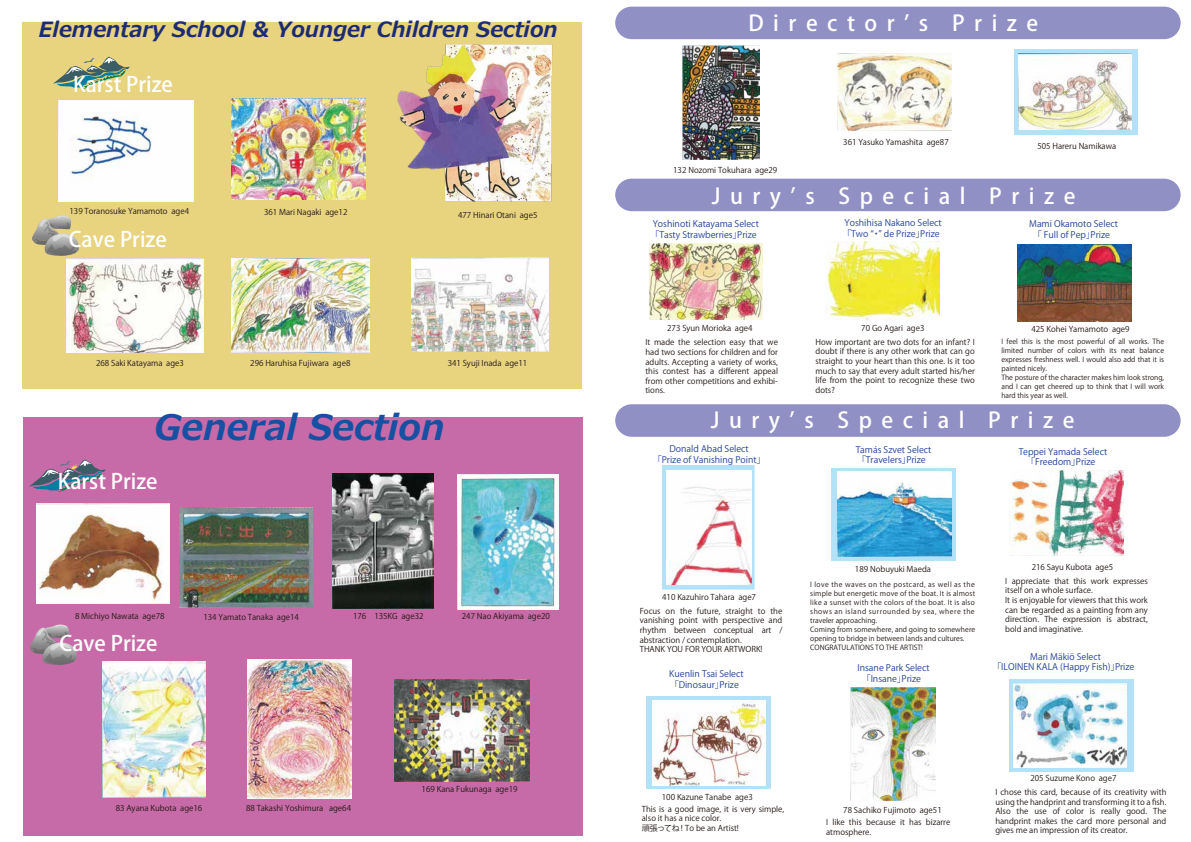
<style>
.page{position:relative;width:1191px;height:842px;background:#fff}
.page>*{position:absolute;margin:0;border:0;box-sizing:border-box;transform-origin:0 0}
.t1{font:italic 700 35px "Meiryo";color:#1650a2}
.t2{font:500 21.6px "Koz Go Pro";letter-spacing:.44em;color:#fff}
.t3{font:italic 700 21px "Meiryo";color:#1c2c73}
.t4{font:500 21px "Koz Go Pro";color:#fff}
.t5{font:9px/10.8px "Koz Go Pro";color:#224198;text-align:center}
.t6{font:8px/9.6px "Koz Go Pro";color:#221815}
.t7{font:7px/9px "Koz Go Pro";letter-spacing:.025em;color:#221815}
.t8{font:7px/9px "Koz Go Pro";color:#221815}
.s1{font-family:"Koz Go Pr 6 N"}
</style>
<div class="page">
<div style="left:1014px;top:50px;width:123px;height:85px;background:linear-gradient(to right,#b3e2f8,#b3e2f8)"></div>
<svg style="left:1009px;top:679px;width:124px;height:93px;background:#b7e3f8"></svg>
<div style="left:662px;top:465px;width:92px;height:125px;background:linear-gradient(to right,#b3e2f8,#b3e2f8)"></div>
<div style="left:830px;top:469px;width:125px;height:92px;background:linear-gradient(to right,#b3e2f8,#b3e2f8)"></div>
<div style="left:646px;top:697px;width:124px;height:92px;background:linear-gradient(to right,#b3e2f8,#b3e2f8)"></div>
<div style="left:22px;top:23px;width:560px;height:366px;background:#e8d37e"></div>
<svg style="left:53px;top:57px;width:77px;height:32px"></svg>
<div style="left:615px;top:7px;width:565px;height:32px;background:#9190c5;border-radius:16px"></div>
<div style="left:615px;top:179px;width:565px;height:32px;background:#9190c5;border-radius:16px"></div>
<div style="left:615px;top:404px;width:565px;height:33px;background:#9190c5;border-radius:16px"></div>
<img style="left:358px;top:22px;width:223px;height:180px">
<div style="left:24px;top:418px;width:559px;height:418px;background:#c66ba7"></div>
<img style="left:652px;top:701px;width:113px;height:85px">
<img style="left:850px;top:687px;width:85px;height:114px">
<img style="left:666px;top:471px;width:85px;height:113px">
<img style="left:837px;top:471px;width:114px;height:85px">
<img style="left:1009px;top:471px;width:114px;height:85px">
<img style="left:649px;top:243px;width:113px;height:77px">
<img style="left:825px;top:242px;width:114px;height:77px">
<img style="left:1017px;top:244px;width:114px;height:77px">
<img style="left:1018px;top:54px;width:113px;height:76px">
<img style="left:837px;top:54px;width:114px;height:76px">
<img style="left:682px;top:46px;width:77px;height:113px">
<svg style="left:32px;top:216px;width:47px;height:40px"></svg>
<img style="left:59px;top:101px;width:134px;height:100px">
<img style="left:231px;top:99px;width:135px;height:101px">
<img style="left:66px;top:259px;width:138px;height:94px">
<img style="left:231px;top:258px;width:138px;height:94px">
<img style="left:411px;top:257px;width:137px;height:95px">
<img style="left:36px;top:503px;width:134px;height:100px">
<img style="left:180px;top:507px;width:133px;height:100px">
<img style="left:333px;top:473px;width:101px;height:135px">
<img style="left:457px;top:474px;width:101px;height:135px">
<img style="left:103px;top:661px;width:102px;height:137px">
<img style="left:247px;top:660px;width:104px;height:139px">
<img style="left:395px;top:680px;width:135px;height:101px">
<svg style="left:29px;top:459px;width:77px;height:33px"></svg>
<svg style="left:29px;top:624px;width:48px;height:41px"></svg>
<img style="left:1013px;top:684px;width:113px;height:84px">
<h3 class="t3" style="left:39px;top:14px;width:520px">Elementary School &amp; Younger Children Section</h3>
<h3 class="t4" style="left:73px;top:71px;width:101px">Karst Prize</h3>
<p class="t6" style="left:69px;top:206px;width:121px">139 Toranosuke Yamamoto age4</p>
<h3 class="t4" style="left:69px;top:225px;width:99px">Cave Prize</h3>
<p class="t6" style="left:264px;top:208px;width:85px">361 Mari Nagaki age12</p>
<p class="t6" style="left:458px;top:211px;width:81px">477 Hinari Otani age5</p>
<p class="t6" style="left:96px;top:359px;width:89px">268 Saki Katayama age3</p>
<p class="t6" style="left:250px;top:359px;width:102px">296 Haruhisa Fujiwara age8</p>
<p class="t6" style="left:448px;top:358px;width:81px">341 Syuji Inada age11</p>
<h1 class="t1" style="left:154px;top:403px;width:292px">General Section</h1>
<h3 class="t4" style="left:58px;top:468px;width:101px">Karst Prize</h3>
<p class="t6" style="left:75px;top:612px;width:91px">8 Michiyo Nawata age78</p>
<h3 class="t4" style="left:60px;top:630px;width:99px">Cave Prize</h3>
<p class="t6" style="left:203px;top:612px;width:97px">134 Yamato Tanaka age14</p>
<p class="t6" style="left:353px;top:612px;width:72px">176　135KG age32</p>
<p class="t6" style="left:462px;top:612px;width:89px">247 Nao Akiyama age20</p>
<p class="t6" style="left:422px;top:784px;width:97px">169 Kana Fukunaga age19</p>
<p class="t6" style="left:116px;top:804px;width:88px">83 Ayana Kubota age16</p>
<p class="t6" style="left:246px;top:803px;width:106px">88 Takashi Yoshimura age64</p>
<h2 class="t2" style="left:748px;top:9px;width:291px">Directorʼs Prize</h2>
<p class="t6" style="left:673px;top:165px;width:106px">132 Nozomi Tokuhara age29</p>
<p class="t6" style="left:843px;top:137px;width:107px">361 Yasuko Yamashita age87</p>
<p class="t6" style="left:1037px;top:141px;width:80px">505 Hareru Namikawa</p>
<h2 class="t2" style="left:712px;top:182px;width:365px">Juryʼs Special Prize</h2>
<p class="t5" style="left:650px;top:218px;width:110px;text-align:left">Yoshinoti Katayama Select「Tasty Strawberries」Prize</p>
<p class="t5" style="left:842px;top:218px;width:101px;text-align:left">Yoshihisa Nakano Select「Two “・” de Prize」Prize</p>
<p class="t5" style="left:1029px;top:219px;width:90px">Mami Okamoto Select「 Full of Pep」Prize</p>
<p class="t6" style="left:667px;top:324px;width:87px">273 Syun Morioka age4</p>
<p class="t6" style="left:861px;top:324px;width:65px">70 Go Agari age3</p>
<p class="t6" style="left:1031px;top:324px;width:100px">425 Kohei Yamamoto age9</p>
<p class="t6" style="left:645px;top:338px;width:134px;text-align:justify">It made the selection easy that we had two sections for children and for adults. Accepting a variety of works, this contest has a different appeal from other competitions and exhibi&shy;tions.</p>
<p class="t6" style="left:815px;top:337px;width:161px;text-align:justify">How important are two dots for an infant? I doubt if there is any other work that can go straight to your heart than this one. Is it too much to say that every adult started his/her life from the point to recognize these two dots?</p>
<p class="t8" style="left:1001px;top:337px;width:164px">I feel this is the most powerful of all works. The limited number of colors with its neat balance expresses freshness well. I would also add that it is painted nicely.<br>The posture of the character makes him look strong, and I can get cheered up to think that I will work hard this year as well.</p>
<h2 class="t2" style="left:711px;top:406px;width:365px">Juryʼs Special Prize</h2>
<p class="t5" style="left:653px;top:443px;width:114px">Donald Abad Select<br>「Prize of Vanishing Point」</p>
<p class="t5" style="left:855px;top:444px;width:77px;text-align:left">Tamás Szvet Select「Travelers」Prize</p>
<p class="t5" style="left:1018px;top:446px;width:90px">Teppei Yamada Select「Freedom」Prize</p>
<p class="t6" style="left:662px;top:592px;width:95px">410 Kazuhiro Tahara age7</p>
<p class="t6" style="left:640px;top:606px;width:144px">Focus on the future, straight to the vanishing point with perspective and rhythm between conceptual art / abstraction / contemplation.<br>THANK YOU FOR YOUR ARTWORK!</p>
<p class="t5" style="left:669px;top:668px;width:76px;text-align:left">Kuenlin Tsai Select「Dinosaur」Prize</p>
<p class="t6" style="left:855px;top:565px;width:78px">189 Nobuyuki Maeda</p>
<p class="t6" style="left:1031px;top:562px;width:83px">216 Sayu Kubota <span class="s1">age5</span></p>
<p class="t7" style="left:810px;top:580px;width:167px">I love the waves on the postcard, as well as the simple but energetic move of the boat. It is almost like a sunset with the colors of the boat. It is also shows an island surrounded by sea, where the traveler approaching.<br>Coming from somewhere, and going to somewhere opening to bridge in between lands and cultures.<br>CONGRATULATIONS TO THE ARTIST!</p>
<p class="t5" style="left:857px;top:663px;width:74px">Insane Park Select「Insane」Prize</p>
<p class="t6" style="left:1005px;top:576px;width:144px">I appreciate that this work expresses itself on a whole surface.<br>It is enjoyable for viewers that this work can be regarded as a painting from any direction. The expression is abstract, bold and imaginative.</p>
<p class="t5" style="left:992px;top:651px;width:143px">Mari Mäkiö Select<br>「ILOINEN KALA (Happy Fish)」Prize</p>
<p class="t6" style="left:662px;top:792px;width:92px">100 Kazune Tanabe age3</p>
<p class="t6" style="left:642px;top:804px;width:144px">This is a good image, it is very simple, also it has a nice color.<br>頑張ってね！ To be an Artist!</p>
<p class="t6" style="left:843px;top:805px;width:100px">78 Sachiko Fujimoto age51</p>
<p class="t6" style="left:826px;top:818px;width:134px">I like this because it has bizarre　atmosphere.</p>
<p class="t6" style="left:1030px;top:774px;width:88px">205 Suzume Kono <span class="s1">age7</span></p>
<p class="t6" style="left:995px;top:787px;width:173px;text-align:justify">I chose this card, because of its creativity with using the handprint and transforming it to a fish.<br>Also the use of color is really good. The handprint makes the card more personal and gives me an impression of its creator.</p>
</div>
